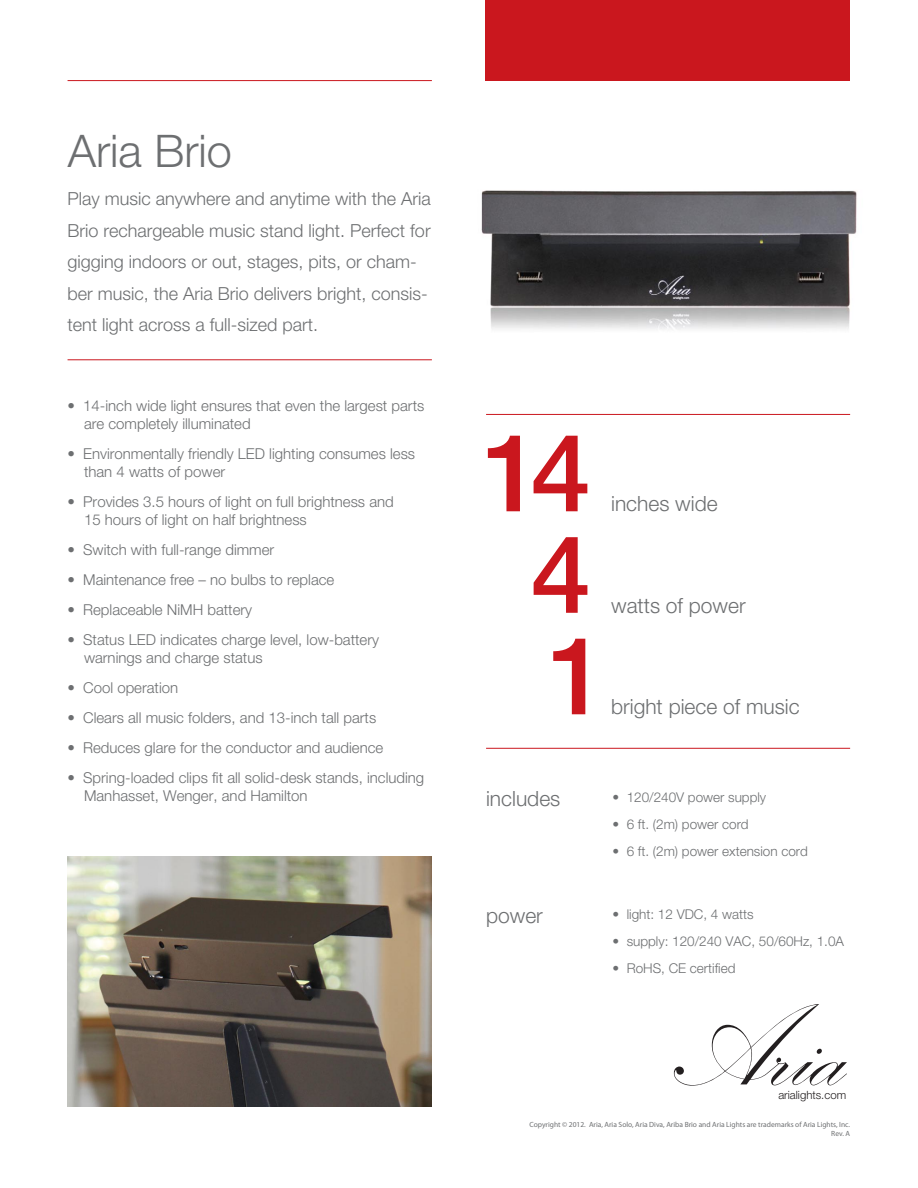
<style>
.page{position:relative;width:918px;height:1188px;background:#fff}
.page>*{position:absolute;margin:0;border:0;box-sizing:border-box;transform-origin:0 0}
.t1{font:500 108px "Helvetica Neue";color:#ca171e}
.t2{font:300 45px "Helvetica Neue";color:#6d6f71}
.t3{font:300 21px "Helvetica Neue";color:#6d6f71}
.t4{font:300 18px/31.5px "Helvetica Neue";color:#6d6f71}
.t5{font:300 15px/18px "Helvetica Neue";color:#6d6f71}
.t6{font:300 13.5px "Helvetica Neue";color:#6d6f71}
.t7{font:300 11.4px "Helvetica Neue";color:#231f20}
.t8{font:7.5px/9px "Myriad Pro";color:#6d6f71;text-align:right}
</style>
<div class="page">
<img style="left:481px;top:190px;width:376px;height:140px">
<svg style="left:674px;top:1004px;width:173px;height:82px"></svg>
<div style="left:486px;top:0;width:364px;height:81px;background:#ca171e"></div>
<hr style="left:68px;top:80px;width:364px;height:1px;background:#ca171e">
<hr style="left:68px;top:359px;width:364px;height:1px;background:#ca171e">
<hr style="left:486px;top:748px;width:364px;height:1px;background:#ca171e">
<hr style="left:486px;top:414px;width:364px;height:1px;background:#ca171e">
<img style="left:67px;top:856px;width:365px;height:251px">
<h2 class="t2" style="left:68px;top:123px;width:166px">Aria Brio</h2>
<p class="t4" style="left:68px;top:183px;width:365px">Play music anywhere and anytime with the Aria Brio rechargeable music stand light. Perfect for gigging indoors or out, stages, pits, or cham&shy;ber music, the Aria Brio delivers bright, consis&shy;tent light across a full-sized part.</p>
<p class="t5" style="left:84px;top:396px;width:342px;text-indent:-17px">• 14-inch wide light ensures that even the largest parts are completely illuminated</p>
<p class="t5" style="left:84px;top:444px;width:333px;text-indent:-17px">• Environmentally friendly LED lighting consumes less than 4 watts of power</p>
<p class="t5" style="left:84px;top:492px;width:311px;text-indent:-17px">• Provides 3.5 hours of light on full brightness and<br>15 hours of light on half brightness</p>
<p class="t5" style="left:67px;top:540px;width:208px">• Switch with full-range dimmer</p>
<p class="t5" style="left:67px;top:570px;width:269px">• Maintenance free – no bulbs to replace</p>
<p class="t5" style="left:67px;top:600px;width:186px">• Replaceable NiMH battery</p>
<p class="t5" style="left:84px;top:630px;width:297px;text-indent:-17px">• Status LED indicates charge level, low-battery warnings and charge status</p>
<p class="t5" style="left:67px;top:678px;width:112px">• Cool operation</p>
<p class="t5" style="left:67px;top:708px;width:310px">• Clears all music folders, and 13-inch tall parts</p>
<p class="t5" style="left:67px;top:738px;width:317px">• Reduces glare for the conductor and audience</p>
<p class="t5" style="left:84px;top:768px;width:342px;text-indent:-17px">• Spring-loaded clips fit all solid-desk stands, including<br>Manhasset, Wenger, and Hamilton</p>
<h1 class="t1" style="left:482px;top:408px;width:110px">14</h1>
<h1 class="t1" style="left:531px;top:510px;width:62px">4</h1>
<h1 class="t1" style="left:548px;top:611px;width:62px">1</h1>
<h3 class="t3" style="left:611px;top:491px;width:108px">inches wide</h3>
<h3 class="t3" style="left:611px;top:592px;width:136px">watts of power</h3>
<h3 class="t3" style="left:611px;top:694px;width:190px">bright piece of music</h3>
<h3 class="t3" style="left:486px;top:785px;width:76px">includes</h3>
<h3 class="t3" style="left:486px;top:903px;width:58px">power</h3>
<p class="t6" style="left:612px;top:789px;width:155px">• 120/240V power supply</p>
<p class="t6" style="left:612px;top:816px;width:138px">• 6 ft. (2m) power cord</p>
<p class="t6" style="left:612px;top:843px;width:197px">• 6 ft. (2m) power extension cord</p>
<p class="t6" style="left:612px;top:906px;width:143px">• light: 12 VDC, 4 watts</p>
<p class="t6" style="left:612px;top:933px;width:233px">• supply: 120/240 VAC, 50/60Hz, 1.0A</p>
<p class="t6" style="left:612px;top:960px;width:125px">• RoHS, CE certified</p>
<p class="t7" style="left:778px;top:1088px;width:69px">arialights.com</p>
<p class="t8" style="left:529px;top:1120px;width:322px">Copyright © 2012. Aria, Aria Solo, Aria Diva, Ariba Brio and Aria Lights are trademarks of Aria Lights, Inc.<br>Rev. A</p>
</div>
